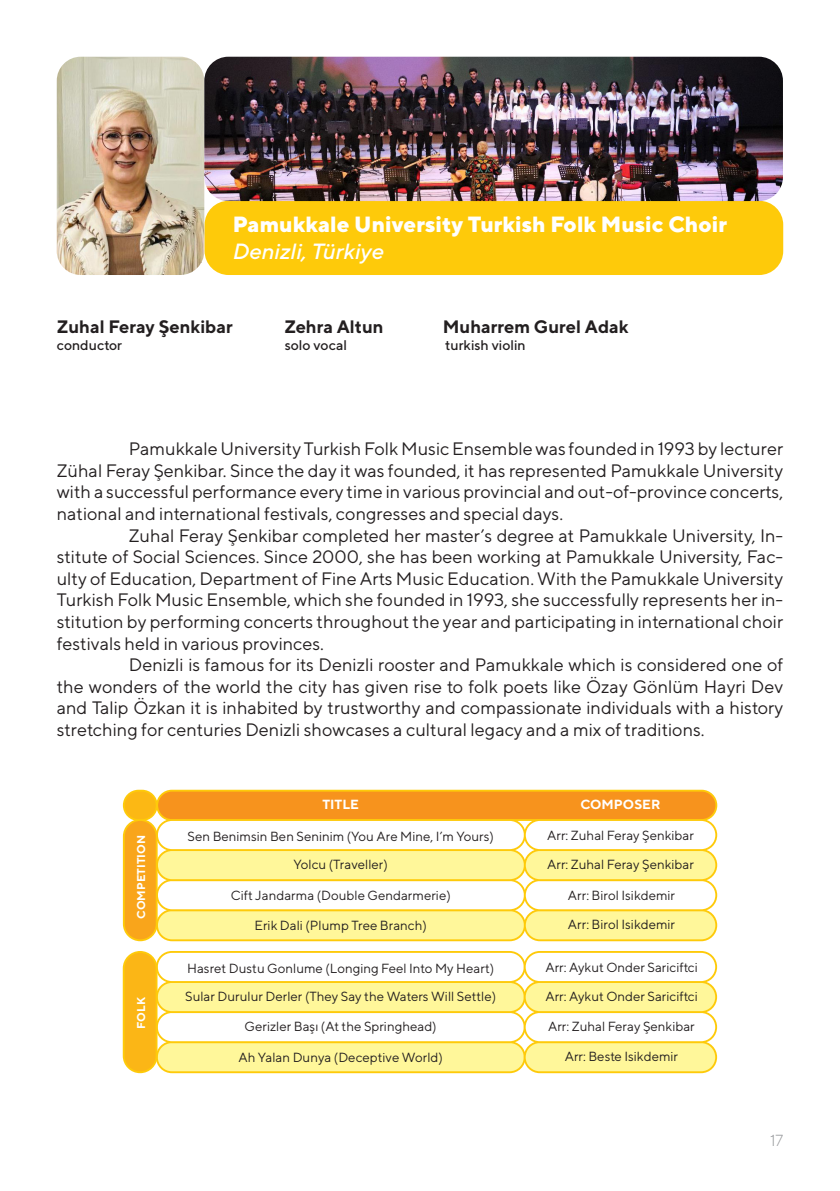
<style>
.page{position:relative;width:840px;height:1191px;background:#fff}
.page>*{position:absolute;margin:0;border:0;box-sizing:border-box;transform-origin:0 0}
.t1{font:800 22px "TT Norms";color:#fff}
.t2{font:italic 500 22px "TT Norms";color:#fff}
.t3{font:18px/21.6px "TT Norms";color:#231f20;text-align:justify}
.t4{font:700 18px "TT Norms";color:#231f20}
.t5{font:300 16px "TT Norms";color:#939598}
.t6{font:500 14px "TT Norms";color:#231f20}
.t7{font:13.2px "TT Norms";color:#231f20}
.t8{font:700 13.2px "TT Norms";color:#fff}
.t9{font:700 11.4px "TT Norms";color:#fff}
</style>
<div class="page">
<img style="left:57px;top:57px;width:147px;height:218px">
<div style="left:204px;top:201px;width:578px;height:74px;background:#feca0a;border-radius:24px"></div>
<img style="left:204px;top:57px;width:578px;height:144px">
<div style="left:124px;top:790px;width:33px;height:30px;background:#fcb814;border-radius:15px"></div>
<div style="left:123px;top:789px;width:34px;height:32px;border:2px solid #feca0a;border-radius:15px"></div>
<div style="left:157px;top:790px;width:559px;height:30px;background:#f7931d;border-radius:15px"></div>
<div style="left:156px;top:789px;width:560px;height:32px;border:2px solid #feca0a;border-radius:15px"></div>
<div style="left:157px;top:910px;width:367px;height:30px;background:#fff79a;border-radius:15px"></div>
<div style="left:156px;top:909px;width:369px;height:32px;border:2px solid #feca0a;border-radius:15px"></div>
<div style="left:157px;top:1042px;width:367px;height:30px;background:#fff79a;border-radius:15px"></div>
<div style="left:156px;top:1041px;width:369px;height:32px;border:2px solid #feca0a;border-radius:15px"></div>
<div style="left:156px;top:879px;width:369px;height:32px;border:2px solid #feca0a;border-radius:15px"></div>
<div style="left:156px;top:1011px;width:369px;height:32px;border:2px solid #feca0a;border-radius:15px"></div>
<div style="left:157px;top:850px;width:367px;height:30px;background:#fff79a;border-radius:15px"></div>
<div style="left:156px;top:849px;width:369px;height:32px;border:2px solid #feca0a;border-radius:15px"></div>
<div style="left:157px;top:982px;width:367px;height:30px;background:#fff79a;border-radius:15px"></div>
<div style="left:156px;top:981px;width:369px;height:32px;border:2px solid #feca0a;border-radius:15px"></div>
<div style="left:156px;top:819px;width:369px;height:32px;border:2px solid #feca0a;border-radius:15px"></div>
<div style="left:156px;top:951px;width:369px;height:32px;border:2px solid #feca0a;border-radius:15px"></div>
<div style="left:524px;top:910px;width:191px;height:30px;background:#fff79a;border-radius:15px"></div>
<div style="left:523px;top:909px;width:193px;height:32px;border:2px solid #feca0a;border-radius:15px"></div>
<div style="left:524px;top:1042px;width:191px;height:30px;background:#fff79a;border-radius:15px"></div>
<div style="left:523px;top:1041px;width:193px;height:32px;border:2px solid #feca0a;border-radius:15px"></div>
<div style="left:523px;top:879px;width:193px;height:32px;border:2px solid #feca0a;border-radius:15px"></div>
<div style="left:523px;top:1011px;width:193px;height:32px;border:2px solid #feca0a;border-radius:15px"></div>
<div style="left:524px;top:850px;width:191px;height:30px;background:#fff79a;border-radius:15px"></div>
<div style="left:523px;top:849px;width:193px;height:32px;border:2px solid #feca0a;border-radius:15px"></div>
<div style="left:524px;top:982px;width:191px;height:30px;background:#fff79a;border-radius:15px"></div>
<div style="left:523px;top:981px;width:193px;height:32px;border:2px solid #feca0a;border-radius:15px"></div>
<div style="left:523px;top:819px;width:193px;height:32px;border:2px solid #feca0a;border-radius:15px"></div>
<div style="left:523px;top:951px;width:193px;height:32px;border:2px solid #feca0a;border-radius:15px"></div>
<div style="left:124px;top:820px;width:33px;height:120px;background:#f9a51b;border-radius:16px"></div>
<div style="left:123px;top:819px;width:34px;height:122px;border:2px solid #feca0a;border-radius:16px"></div>
<div style="left:124px;top:952px;width:32px;height:120px;background:#fbb616;border-radius:16px"></div>
<div style="left:123px;top:951px;width:34px;height:122px;border:2px solid #feca0a;border-radius:16px"></div>
<p class="t1" style="left:232px;top:210px;width:495px">Pamukkale University Turkish Folk Music Choir</p>
<p class="t2" style="left:232px;top:237px;width:153px">Denizli, Türkiye</p>
<p class="t4" style="left:57px;top:315px;width:177px">Zuhal Feray Şenkibar</p>
<p class="t4" style="left:284px;top:315px;width:101px">Zehra Altun</p>
<p class="t4" style="left:442px;top:315px;width:187px">Muharrem Gurel Adak</p>
<p class="t6" style="left:57px;top:336px;width:67px">conductor</p>
<p class="t6" style="left:284px;top:336px;width:64px">solo vocal</p>
<p class="t6" style="left:445px;top:336px;width:82px">turkish violin</p>
<p class="t3" style="left:57px;top:437px;width:727px;text-indent:72px">Pamukkale University Turkish Folk Music Ensemble was founded in 1993 by lecturer Zühal Feray Şenki̇bar. Since the day it was founded, it has represented Pamukkale University with a successful performance every time in various provincial and out-of-province concerts, national and international festivals, congresses and special days.</p>
<p class="t3" style="left:57px;top:524px;width:727px;text-indent:72px">Zuhal Feray Şenkibar completed her master’s degree at Pamukkale University, In&shy;stitute of Social Sciences. Since 2000, she has been working at Pamukkale University, Fac&shy;ulty of Education, Department of Fine Arts Music Education. With the Pamukkale University Turkish Folk Music Ensemble, which she founded in 1993, she successfully represents her in&shy;stitution by performing concerts throughout the year and participating in international choir festivals held in various provinces.</p>
<p class="t3" style="left:57px;top:653px;width:727px;text-indent:72px">Denizli is famous for its Denizli rooster and Pamukkale which is considered one of the wonders of the world the city has given rise to folk poets like Özay Gönlüm Hayri Dev and Talip Özkan it is inhabited by trustworthy and compassionate individuals with a history stretching for centuries Denizli showcases a cultural legacy and a mix of traditions.</p>
<p class="t9" style="left:134px;top:918px;width:85px;rotate:-90deg">COMPETITION</p>
<p class="t9" style="left:134px;top:1028px;width:33px;rotate:-90deg">FOLK</p>
<p class="t8" style="left:322px;top:796px;width:38px">TITLE</p>
<p class="t8" style="left:580px;top:796px;width:81px">COMPOSER</p>
<p class="t7" style="left:187px;top:828px;width:308px">Sen Benimsin Ben Seninim (You Are Mine, I’m Yours)</p>
<p class="t7" style="left:547px;top:827px;width:148px">Arr: Zuhal Feray Şenkibar</p>
<p class="t7" style="left:293px;top:856px;width:96px">Yolcu (Traveller)</p>
<p class="t7" style="left:547px;top:856px;width:148px">Arr: Zuhal Feray Şenkibar</p>
<p class="t7" style="left:231px;top:886px;width:221px">Cift Jandarma (Double Gendarmerie)</p>
<p class="t7" style="left:567px;top:886px;width:109px">Arr: Birol Isikdemir</p>
<p class="t7" style="left:254px;top:917px;width:174px">Erik Dali (Plump Tree Branch)</p>
<p class="t7" style="left:567px;top:916px;width:109px">Arr: Birol Isikdemir</p>
<p class="t7" style="left:187px;top:959px;width:308px">Hasret Dustu Gonlume (Longing Feel Into My Heart)</p>
<p class="t7" style="left:185px;top:988px;width:312px">Sular Durulur Derler (They Say the Waters Will Settle)</p>
<p class="t7" style="left:545px;top:959px;width:154px">Arr: Aykut Onder Sariciftci</p>
<p class="t7" style="left:545px;top:988px;width:154px">Arr: Aykut Onder Sariciftci</p>
<p class="t7" style="left:244px;top:1018px;width:193px">Gerizler Başı (At the Springhead)</p>
<p class="t7" style="left:547px;top:1018px;width:148px">Arr: Zuhal Feray Şenkibar</p>
<p class="t7" style="left:238px;top:1048px;width:206px">Ah Yalan Dunya (Deceptive World)</p>
<p class="t7" style="left:564px;top:1048px;width:115px">Arr: Beste Isikdemir</p>
<p class="t5" style="left:769px;top:1130px;width:15px">17</p>
</div>
